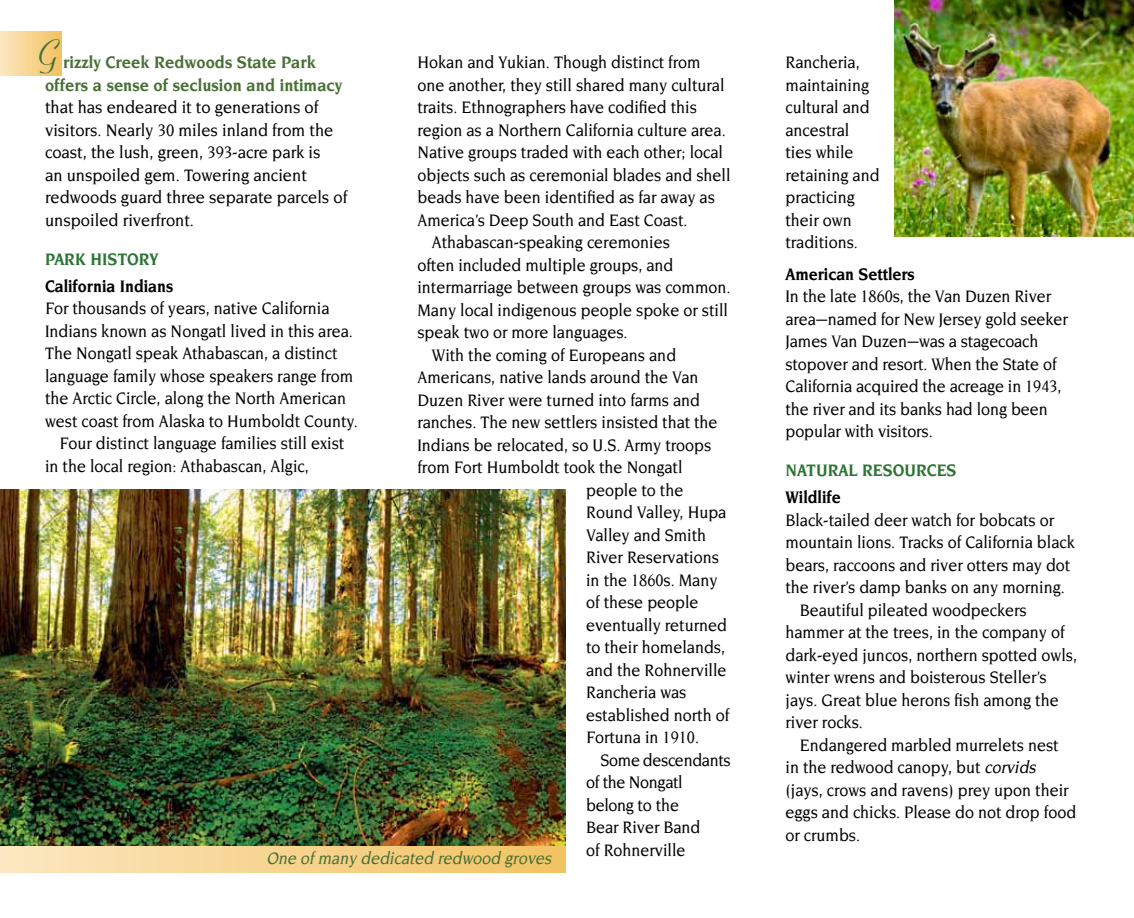
<style>
.page{position:relative;width:1134px;height:918px;background:#fff}
.page>*{position:absolute;margin:0;border:0;box-sizing:border-box;transform-origin:0 0}
.t1{font:700 36px "Ribbon 131 BT";color:#487036;scale:.9 1}
.t2{font:500 18px/22.5px "Novarese";color:#000;scale:.9 1}
.t3{font:500 18px/22.5px "Novarese";color:#000;scale:.92 1}
.t4{font:700 18px/22.5px "Novarese";color:#487036;text-align:center;scale:.92 1}
.t5{font:700 18px "Novarese";letter-spacing:-.005em;color:#000;scale:.9 1}
.t6{font:500 18px "Novarese";letter-spacing:-.02em;color:#000;scale:.9 1}
.t7{font:italic 500 18px "Novarese";color:#487036;scale:.9 1}
.t8{font:700 18px "Novarese";color:#2b7434;scale:.9 1}
.s1{font-family:"Con Brush Reg";font-weight:400}
.s2{font-style:italic}
</style>
<div class="page">
<div style="left:0;top:32px;width:61px;height:44px;background:linear-gradient(to right,#fce7c0,#f2c363)"></div>
<img style="left:0;top:490px;width:566px;height:357px">
<div style="left:0;top:847px;width:566px;height:25px;background:linear-gradient(to right,#fce7c1,#f2c262)"></div>
<img style="left:895px;top:0;width:239px;height:236px">
<h1 class="t1" style="left:41px;top:32px;width:23px">G</h1>
<p class="t4" style="left:45px;top:51px;width:325px">rizzly Creek Redwoods State Park offers a sense of seclusion and intimacy</p>
<p class="t3" style="left:45px;top:96px;width:330px">that has endeared it to generations of visitors. Nearly 30 miles inland from the coast, the lush, green, 393-acre park is<br>an unspoiled gem. Towering ancient redwoods guard three separate parcels of unspoiled riverfront.</p>
<p class="t8" style="left:45px;top:249px;width:128px">PARK HISTORY</p>
<p class="t5" style="left:45px;top:276px;width:144px">California Indians</p>
<p class="t2" style="left:45px;top:297px;width:318px">For thousands of years, native California</p>
<p class="t2" style="left:45px;top:319px;width:344px">Indians known as Nongatl lived in this area.</p>
<p class="t2" style="left:45px;top:342px;width:327px">The Nongatl speak Athabascan, a distinct</p>
<p class="t2" style="left:45px;top:364px;width:344px">language family whose speakers range from</p>
<p class="t2" style="left:45px;top:387px;width:336px">the Arctic Circle, along the North American</p>
<p class="t2" style="left:45px;top:409px;width:349px">west coast from Alaska to Humboldt County.</p>
<p class="t2" style="left:59px;top:432px;width:318px">Four distinct language families still exist</p>
<p class="t2" style="left:45px;top:454px;width:295px">in the local region: Athabascan, Algic,</p>
<p class="t2" style="left:417px;top:51px;width:316px">Hokan and Yukian. Though distinct from</p>
<p class="t2" style="left:417px;top:73px;width:343px">one another, they still shared many cultural</p>
<p class="t2" style="left:417px;top:96px;width:312px">traits. Ethnographers have codified this</p>
<p class="t2" style="left:417px;top:118px;width:344px">region as a Northern California culture area.</p>
<p class="t2" style="left:417px;top:141px;width:341px">Native groups traded with each other; local</p>
<p class="t2" style="left:417px;top:163px;width:350px">objects such as ceremonial blades and shell</p>
<p class="t2" style="left:417px;top:186px;width:332px">beads have been identified as far away as</p>
<p class="t2" style="left:417px;top:208px;width:301px">America’s Deep South and East Coast.</p>
<p class="t2" style="left:432px;top:231px;width:266px">Athabascan-speaking ceremonies</p>
<p class="t2" style="left:417px;top:253px;width:286px">often included multiple groups, and</p>
<p class="t2" style="left:417px;top:276px;width:349px">intermarriage between groups was common.</p>
<p class="t2" style="left:417px;top:298px;width:347px">Many local indigenous people spoke or still</p>
<p class="t2" style="left:417px;top:321px;width:235px">speak two or more languages.</p>
<p class="t2" style="left:432px;top:343px;width:273px">With the coming of Europeans and</p>
<p class="t2" style="left:417px;top:366px;width:314px">Americans, native lands around the Van</p>
<p class="t2" style="left:417px;top:388px;width:316px">Duzen River were turned into farms and</p>
<p class="t2" style="left:417px;top:411px;width:335px">ranches. The new settlers insisted that the</p>
<p class="t2" style="left:417px;top:433px;width:328px">Indians be relocated, so U.S. Army troops</p>
<p class="t2" style="left:417px;top:456px;width:296px">from Fort Humboldt took the Nongatl</p>
<p class="t2" style="left:586px;top:478px;width:110px">people to the</p>
<p class="t2" style="left:586px;top:501px;width:157px">Round Valley, Hupa</p>
<p class="t2" style="left:586px;top:523px;width:135px">Valley and Smith</p>
<p class="t2" style="left:586px;top:546px;width:149px">River Reservations</p>
<p class="t2" style="left:586px;top:568px;width:148px">in the 1860s. Many</p>
<p class="t2" style="left:586px;top:591px;width:127px">of these people</p>
<p class="t2" style="left:586px;top:613px;width:158px">eventually returned</p>
<p class="t2" style="left:586px;top:636px;width:156px">to their homelands,</p>
<p class="t2" style="left:586px;top:658px;width:158px">and the Rohnerville</p>
<p class="t2" style="left:586px;top:681px;width:113px">Rancheria was</p>
<p class="t2" style="left:586px;top:703px;width:161px">established north of</p>
<p class="t2" style="left:586px;top:726px;width:127px">Fortuna in 1910.</p>
<p class="t6" style="left:601px;top:750px;width:146px">Some descendants</p>
<p class="t6" style="left:586px;top:772px;width:109px">of the Nongatl</p>
<p class="t6" style="left:586px;top:795px;width:105px">belong to the</p>
<p class="t2" style="left:586px;top:816px;width:129px">Bear River Band</p>
<p class="t2" style="left:586px;top:838px;width:112px">of Rohnerville</p>
<p class="t7" style="left:266px;top:849px;width:322px">One of many dedicated redwood groves</p>
<p class="t2" style="left:786px;top:51px;width:106px">Rancheria, maintaining cultural and ancestral ties while retaining and practicing their own traditions.</p>
<p class="t5" style="left:786px;top:264px;width:145px">American Settlers</p>
<p class="t2" style="left:786px;top:285px;width:315px">In the late 1860s, the Van Duzen River area<span class="s1">—</span>named for New Jersey gold seeker James Van Duzen<span class="s1">—</span>was a stagecoach stopover and resort. When the State of California acquired the acreage in 1943, the river and its banks had long been popular with visitors.</p>
<p class="t8" style="left:786px;top:460px;width:192px">NATURAL RESOURCES</p>
<p class="t5" style="left:786px;top:487px;width:63px">Wildlife</p>
<p class="t2" style="left:786px;top:508px;width:300px">Black-tailed deer watch for bobcats or</p>
<p class="t2" style="left:786px;top:531px;width:323px">mountain lions. Tracks of California black</p>
<p class="t2" style="left:786px;top:553px;width:318px">bears, raccoons and river otters may dot</p>
<p class="t2" style="left:786px;top:576px;width:312px">the river’s damp banks on any morning.</p>
<p class="t2" style="left:800px;top:598px;width:254px">Beautiful pileated woodpeckers</p>
<p class="t2" style="left:786px;top:621px;width:311px">hammer at the trees, in the company of</p>
<p class="t2" style="left:786px;top:643px;width:326px">dark-eyed juncos, northern spotted owls,</p>
<p class="t2" style="left:786px;top:666px;width:292px">winter wrens and boisterous Steller’s</p>
<p class="t2" style="left:786px;top:688px;width:305px">jays. Great blue herons fish among the</p>
<p class="t2" style="left:786px;top:711px;width:87px">river rocks.</p>
<p class="t2" style="left:800px;top:733px;width:289px">Endangered marbled murrelets nest</p>
<p class="t2" style="left:786px;top:756px;width:283px">in the redwood canopy, but <span class="s2">corvids</span></p>
<p class="t2" style="left:786px;top:778px;width:316px">(jays, crows and ravens) prey upon their</p>
<p class="t2" style="left:786px;top:801px;width:325px">eggs and chicks. Please do not drop food</p>
<p class="t2" style="left:786px;top:823px;width:84px">or crumbs.</p>
</div>
